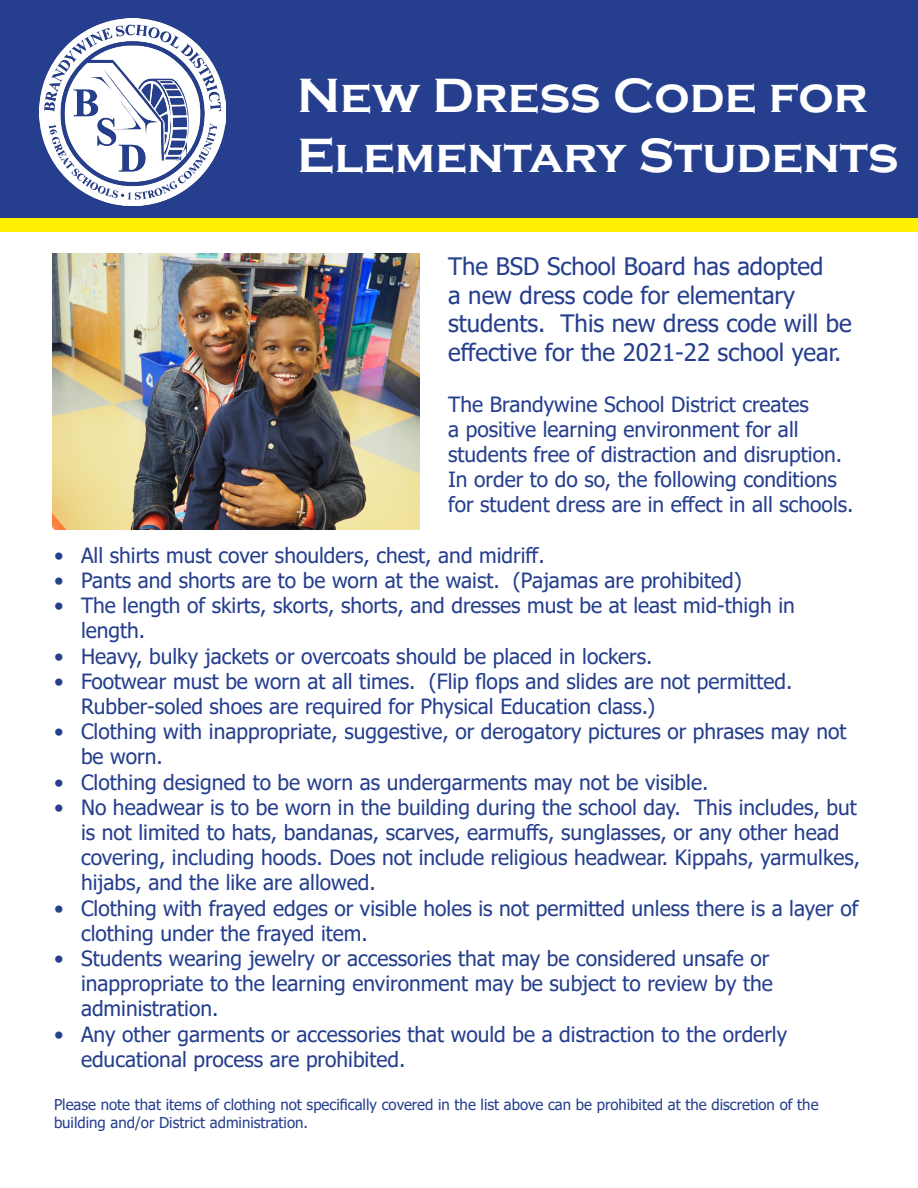
<style>
.page{position:relative;width:918px;height:1188px;background:#fff}
.page>*{position:absolute;margin:0;border:0;box-sizing:border-box;transform-origin:0 0}
.t1{font:700 49.5px/59.4px "Copperplate Gothic";color:#fff}
.t2{font:24px/28.8px "Tahoma";color:#253f8e}
.t3{font:21px/25.2px "Tahoma";color:#253f8e}
.t4{font:15px/18px "Tahoma";color:#253f8e}
</style>
<div class="page">
<div style="left:0;top:0;width:918px;height:219px;background:#253f8e"></div>
<img style="left:39px;top:19px;width:186px;height:186px">
<div style="left:0;top:219px;width:918px;height:13px;background:#fff101"></div>
<img style="left:53px;top:254px;width:367px;height:275px">
<p class="t1" style="left:297px;top:67px;width:603px">New Dress Code for<br>Elementary Students</p>
<p class="t2" style="left:448px;top:253px;width:405px">The BSD School Board has adopted<br>a new dress code for elementary students. This new dress code will be effective for the 2021-22 school year.</p>
<p class="t3" style="left:448px;top:393px;width:407px">The Brandywine School District creates<br>a positive learning environment for all students free of distraction and disruption.<br>In order to do so, the following conditions for student dress are in effect in all schools.</p>
<p class="t3" style="left:54px;top:544px;width:492px">• All shirts must cover shoulders, chest, and midriff.</p>
<p class="t3" style="left:54px;top:569px;width:689px">• Pants and shorts are to be worn at the waist. (Pajamas are prohibited)</p>
<p class="t3" style="left:81px;top:594px;width:715px;text-indent:-27px">• The length of skirts, skorts, shorts, and dresses must be at least mid-thigh in length.</p>
<p class="t3" style="left:54px;top:645px;width:600px">• Heavy, bulky jackets or overcoats should be placed in lockers.</p>
<p class="t3" style="left:81px;top:670px;width:713px;text-indent:-27px">• Footwear must be worn at all times. (Flip flops and slides are not permitted.<br>Rubber-soled shoes are required for Physical Education class.)</p>
<p class="t3" style="left:81px;top:720px;width:767px;text-indent:-27px">• Clothing with inappropriate, suggestive, or derogatory pictures or phrases may not be worn.</p>
<p class="t3" style="left:54px;top:771px;width:656px">• Clothing designed to be worn as undergarments may not be visible.</p>
<p class="t3" style="left:81px;top:796px;width:781px;text-indent:-27px">• No headwear is to be worn in the building during the school day. This includes, but is not limited to hats, bandanas, scarves, earmuffs, sunglasses, or any other head covering, including hoods. Does not include religious headwear. Kippahs, yarmulkes, hijabs, and the like are allowed.</p>
<p class="t3" style="left:81px;top:897px;width:779px;text-indent:-27px">• Clothing with frayed edges or visible holes is not permitted unless there is a layer of clothing under the frayed item.</p>
<p class="t3" style="left:81px;top:947px;width:693px;text-indent:-27px">• Students wearing jewelry or accessories that may be considered unsafe or inappropriate to the learning environment may be subject to review by the administration.</p>
<p class="t3" style="left:81px;top:1023px;width:708px;text-indent:-27px">• Any other garments or accessories that would be a distraction to the orderly educational process are prohibited.</p>
<p class="t4" style="left:54px;top:1096px;width:766px">Please note that items of clothing not specifically covered in the list above can be prohibited at the discretion of the building and/or District administration.</p>
</div>
